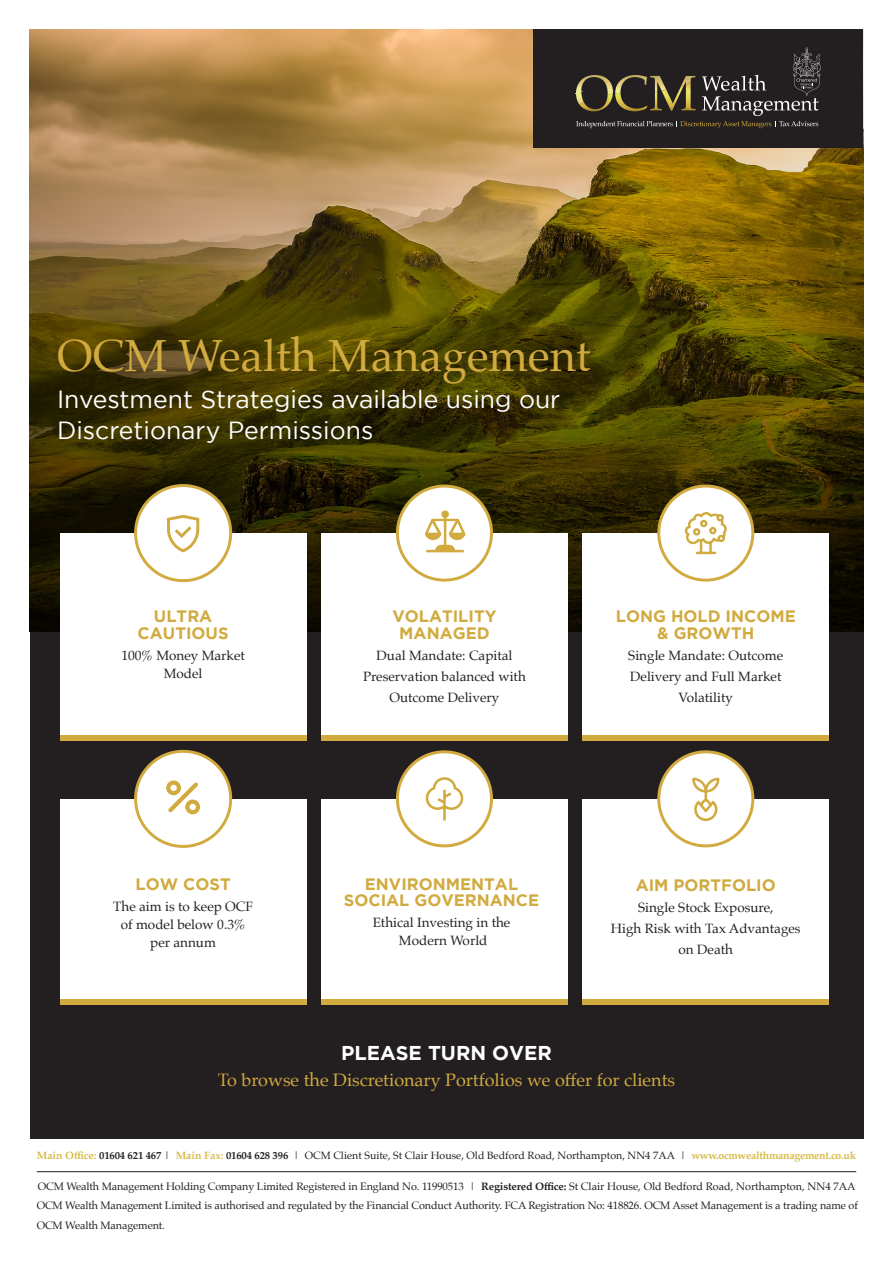
<style>
.page{position:relative;width:893px;height:1263px;background:#fff}
.page>*{position:absolute;margin:0;border:0;box-sizing:border-box;transform-origin:0 0}
.t1{font:45px "Palatino";color:#d1aa40}
.t2{font:24.75px "Gotham";color:#fff}
.t3{font:700 19.95px "Gotham";color:#fff}
.t4{font:18px "Palatino";color:#d1aa40}
.t5{font:700 16.5px/16.5px "Gotham";color:#d1aa40;text-align:center}
.t6{font:13.5px/21px "Palatino";color:#231f20;text-align:center}
.t7{font:10.8px/19.5px "Palatino";letter-spacing:-.01em;color:#231f20}
.t8{font:10.65px "Palatino";color:#231f20}
.s1{font-weight:700;color:#d7ba47}
.s2{font-weight:700}
</style>
<div class="page">
<div style="left:30px;top:30px;width:833px;height:1108px;background:#231f20"></div>
<img style="left:30px;top:30px;width:833px;height:601px">
<div style="left:533px;top:30px;width:330px;height:118px;background:#231f20"></div>
<hr style="left:37px;top:1171px;width:819px;height:1px;background:#231f20">
<div style="left:60px;top:799px;width:246px;height:206px;background:#fff"></div>
<div style="left:321px;top:799px;width:247px;height:206px;background:#fff"></div>
<div style="left:582px;top:799px;width:247px;height:206px;background:#fff"></div>
<div style="left:659px;top:752px;width:94px;height:94px;background:#fff;border-radius:50%"></div>
<div style="left:657px;top:750px;width:97px;height:97px;border:3px solid #d1aa40;border-radius:50%"></div>
<div style="left:136px;top:751px;width:95px;height:95px;background:#fff;border-radius:50%"></div>
<div style="left:134px;top:750px;width:98px;height:98px;border:3px solid #d1aa40;border-radius:50%"></div>
<div style="left:397px;top:752px;width:94px;height:94px;background:#fff;border-radius:50%"></div>
<div style="left:396px;top:750px;width:97px;height:97px;border:3px solid #d1aa40;border-radius:50%"></div>
<div style="left:60px;top:999px;width:246px;height:6px;background:#d1aa40"></div>
<div style="left:321px;top:999px;width:247px;height:6px;background:#d1aa40"></div>
<div style="left:582px;top:999px;width:247px;height:6px;background:#d1aa40"></div>
<svg style="left:692px;top:778px;width:27px;height:43px"></svg>
<div style="left:60px;top:533px;width:246px;height:204px;background:#fff"></div>
<div style="left:321px;top:534px;width:247px;height:205px;background:#fff"></div>
<div style="left:582px;top:534px;width:247px;height:205px;background:#fff"></div>
<div style="left:659px;top:486px;width:94px;height:94px;background:#fff;border-radius:50%"></div>
<div style="left:657px;top:485px;width:97px;height:97px;border:3px solid #d1aa40;border-radius:50%"></div>
<div style="left:136px;top:485px;width:95px;height:96px;background:#fff;border-radius:50%"></div>
<div style="left:134px;top:484px;width:98px;height:98px;border:3px solid #d1aa40;border-radius:50%"></div>
<div style="left:397px;top:486px;width:94px;height:94px;background:#fff;border-radius:50%"></div>
<div style="left:396px;top:485px;width:97px;height:97px;border:3px solid #d1aa40;border-radius:50%"></div>
<div style="left:60px;top:736px;width:246px;height:5px;background:#d1aa40"></div>
<div style="left:321px;top:736px;width:247px;height:5px;background:#d1aa40"></div>
<div style="left:582px;top:736px;width:247px;height:5px;background:#d1aa40"></div>
<svg style="left:167px;top:515px;width:32px;height:37px"></svg>
<svg style="left:426px;top:777px;width:37px;height:43px"></svg>
<svg style="left:685px;top:512px;width:42px;height:42px"></svg>
<hr style="left:696px;top:552px;width:20px;height:2px;background:#d1aa40">
<svg style="left:576px;top:48px;width:245px;height:80px"></svg>
<svg style="left:166px;top:780px;width:34px;height:34px"></svg>
<svg style="left:425px;top:510px;width:41px;height:42px"></svg>
<p class="t1" style="left:57px;top:319px;width:535px">OCM Wealth Management</p>
<p class="t2" style="left:57px;top:385px;width:505px">Investment Strategies available using our</p>
<p class="t2" style="left:57px;top:417px;width:318px">Discretionary Permissions</p>
<p class="t5" style="left:154px;top:608px;width:60px">ULTRA</p>
<p class="t5" style="left:138px;top:624px;width:92px">CAUTIOUS</p>
<p class="t6" style="left:121px;top:644px;width:125px">100% Money Market</p>
<p class="t6" style="left:164px;top:662px;width:40px">Model</p>
<p class="t5" style="left:392px;top:608px;width:106px">VOLATILITY</p>
<p class="t5" style="left:399px;top:624px;width:92px">MANAGED</p>
<p class="t6" style="left:376px;top:644px;width:138px">Dual Mandate: Capital</p>
<p class="t6" style="left:363px;top:665px;width:164px">Preservation balanced with<br>Outcome Delivery</p>
<p class="t5" style="left:616px;top:608px;width:181px">LONG HOLD INCOME</p>
<p class="t5" style="left:657px;top:624px;width:99px">&amp; GROWTH</p>
<p class="t6" style="left:628px;top:644px;width:157px">Single Mandate: Outcome<br>Delivery and Full Market<br>Volatility</p>
<p class="t5" style="left:136px;top:875px;width:97px">LOW COST</p>
<p class="t6" style="left:113px;top:895px;width:141px">The aim is to keep OCF</p>
<p class="t6" style="left:121px;top:913px;width:126px">of model below 0.3%</p>
<p class="t6" style="left:150px;top:931px;width:67px">per annum</p>
<p class="t5" style="left:344px;top:875px;width:197px">ENVIRONMENTAL<br>SOCIAL GOVERNANCE</p>
<p class="t6" style="left:373px;top:912px;width:139px">Ethical Investing in the</p>
<p class="t6" style="left:399px;top:930px;width:90px">Modern World</p>
<p class="t5" style="left:636px;top:876px;width:142px">AIM PORTFOLIO</p>
<p class="t6" style="left:638px;top:896px;width:137px">Single Stock Exposure,</p>
<p class="t6" style="left:611px;top:917px;width:191px">High Risk with Tax Advantages on Death</p>
<p class="t3" style="left:341px;top:1041px;width:212px">PLEASE TURN OVER</p>
<p class="t4" style="left:218px;top:1064px;width:459px">To browse the Discretionary Portfolios we offer for clients</p>
<p class="t8" style="left:37px;top:1147px;width:821px"><span class="s1">Main Office:</span> <span class="s2">01604 621 467</span> | <span class="s1">Main Fax:</span> <span class="s2">01604 628 396</span> | OCM Client Suite, St Clair House, Old Bedford Road, Northampton, NN4 7AA | <span class="s1">www.ocmwealthmanagement.co.uk</span></p>
<p class="t7" style="left:38px;top:1176px;width:819px">OCM Wealth Management Holding Company Limited Registered in England No. 11990513 | <span class="s2">Registered Office:</span> St Clair House, Old Bedford Road, Northampton, NN4 7AA</p>
<p class="t7" style="left:37px;top:1196px;width:823px">OCM Wealth Management Limited is authorised and regulated by the Financial Conduct Authority. FCA Registration No: 418826. OCM Asset Management is a trading name of<br>OCM Wealth Management.</p>
</div>
